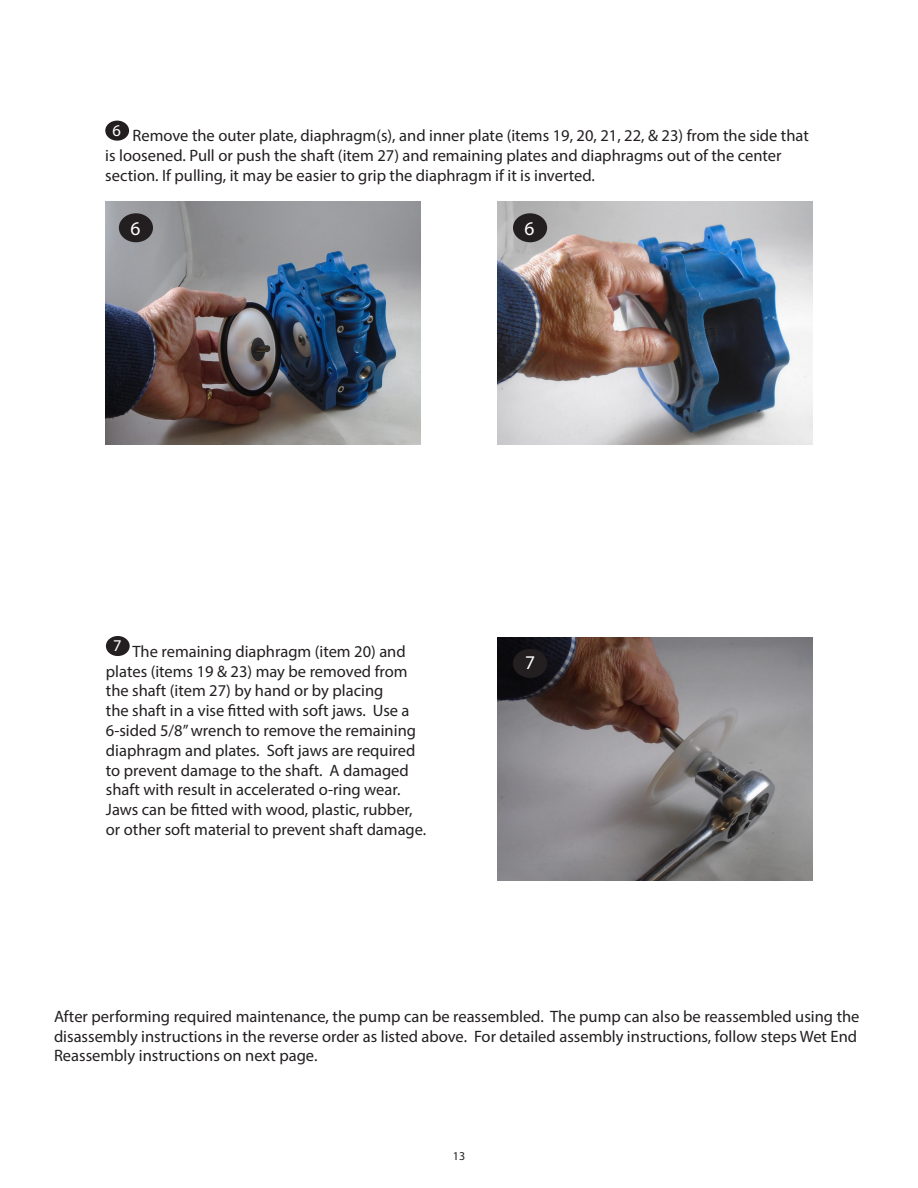
<style>
.page{position:relative;width:918px;height:1188px;background:#fff}
.page>*{position:absolute;margin:0;border:0;box-sizing:border-box;transform-origin:0 0}
.Quotes{font:19.5px "Myriad Pro";color:#fff}
.t1{font:16.5px/19.8px "Myriad Pro";color:#231f20}
.Quotes-2{font:16.5px "Myriad Pro";color:#fff}
.t2{font:12px "Myriad Pro";color:#231f20}
</style>
<div class="page">
<div style="left:106px;top:636px;width:24px;height:20px;background:#231f20;border-radius:50%"></div>
<div style="left:105px;top:121px;width:24px;height:20px;background:#231f20;border-radius:50%"></div>
<img style="left:105px;top:202px;width:315px;height:242px">
<img style="left:498px;top:202px;width:315px;height:242px">
<img style="left:498px;top:638px;width:315px;height:242px">
<div style="left:513px;top:649px;width:34px;height:29px;background:#231f20;border-radius:50%"></div>
<div style="left:119px;top:213px;width:34px;height:29px;background:#231f20;border-radius:50%"></div>
<div style="left:513px;top:213px;width:34px;height:29px;background:#231f20;border-radius:50%"></div>
<p class="Quotes-2" style="left:113px;top:120px;width:10px">6</p>
<p class="t1" style="left:105px;top:126px;width:705px;text-indent:27px">Remove the outer plate, diaphragm(s), and inner plate (items 19, 20, 21, 22, &amp; 23) from the side that is loosened. Pull or push the shaft (item 27) and remaining plates and diaphragms out of the center section. If pulling, it may be easier to grip the diaphragm if it is inverted.</p>
<p class="Quotes" style="left:130px;top:216px;width:12px">6</p>
<p class="Quotes" style="left:524px;top:216px;width:12px">6</p>
<p class="Quotes-2" style="left:113px;top:635px;width:10px">7</p>
<p class="t1" style="left:106px;top:641px;width:322px;text-indent:27px">The remaining diaphragm (item 20) and plates (items 19 &amp; 23) may be removed from the shaft (item 27) by hand or by placing<br>the shaft in a vise fitted with soft jaws. Use a 6-sided 5/8” wrench to remove the remaining diaphragm and plates. Soft jaws are required to prevent damage to the shaft. A damaged shaft with result in accelerated o-ring wear.<br>Jaws can be fitted with wood, plastic, rubber, or other soft material to prevent shaft damage.</p>
<p class="Quotes" style="left:525px;top:651px;width:12px">7</p>
<p class="t1" style="left:54px;top:1006px;width:807px">After performing required maintenance, the pump can be reassembled. The pump can also be reassembled using the disassembly instructions in the reverse order as listed above. For detailed assembly instructions, follow steps Wet End<br>Reassembly instructions on next page.</p>
<p class="t2" style="left:453px;top:1148px;width:14px">13</p>
</div>
